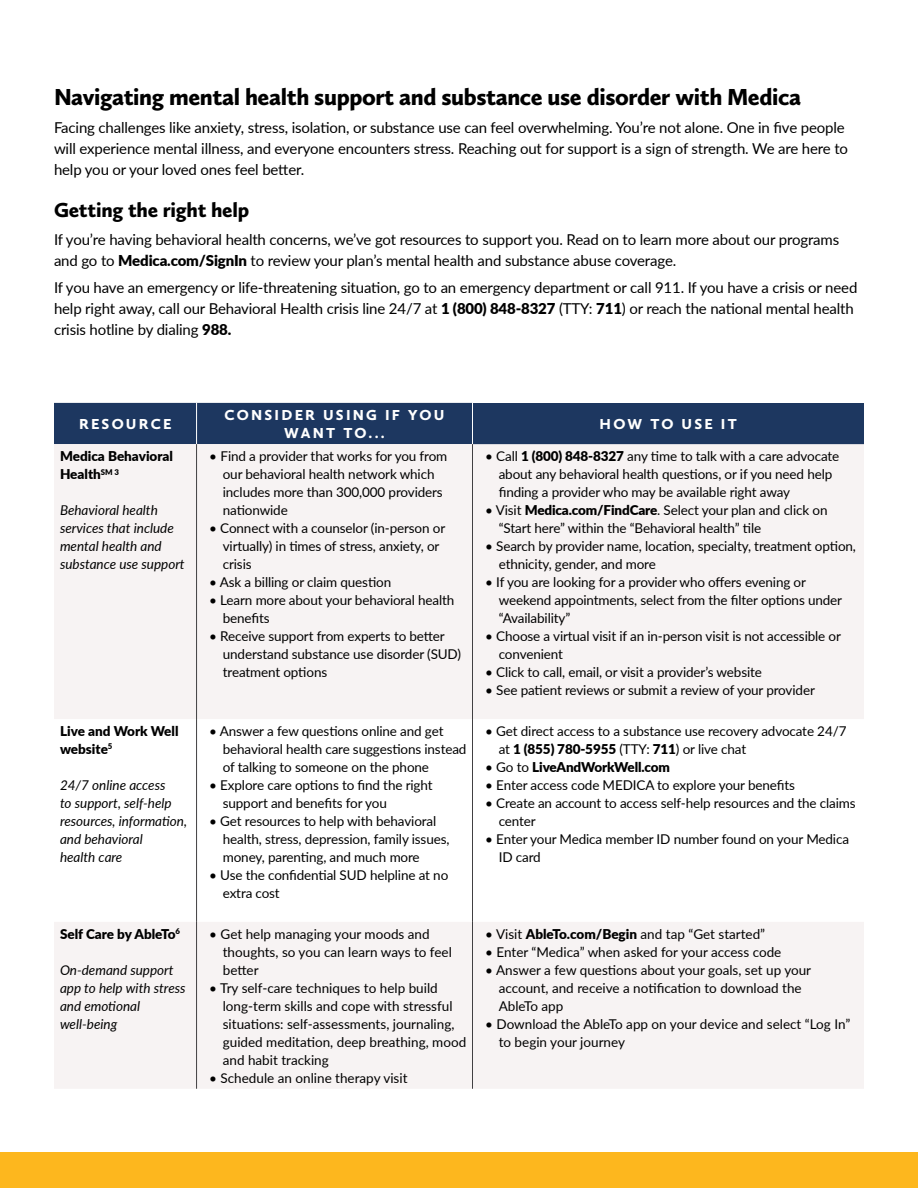
<style>
.page{position:relative;width:918px;height:1188px;background:#fff}
.page>*{position:absolute;margin:0;border:0;box-sizing:border-box;transform-origin:0 0}
.t1{font:900 24px "Calluna Sans";letter-spacing:-.015em;color:#000}
.t2{font:900 21px "Calluna Sans";letter-spacing:-.01em;color:#000}
.t3{font:15px/21px "Lato";letter-spacing:-.01em;color:#000}
.t4{font:900 15px/18px "Calluna Sans";letter-spacing:.15em;color:#fff;text-align:center}
.t5{font:13.5px/18px "Lato";letter-spacing:-.01em;color:#000}
.t6{font:italic 13.5px/18px "Lato";color:#000}
.t7{font:900 13.5px/18px "Lato";color:#000}
.s1{font-weight:900}
.s2{font-weight:400}
</style>
<div class="page">
<div style="left:54px;top:403px;width:418px;height:41px;background:#1d3760"></div>
<div style="left:472px;top:403px;width:392px;height:41px;background:#1d3760"></div>
<svg style="left:54px;top:444px;width:810px;height:644px;fill:#f7f3f3"></svg>
<div style="left:197px;top:922px;width:667px;height:167px;background:#f7f3f3"></div>
<hr style="left:472px;top:403px;width:1px;height:41px;background:#fff">
<hr style="left:472px;top:444px;width:1px;height:275px;background:#414042">
<hr style="left:472px;top:719px;width:1px;height:203px;background:#414042">
<hr style="left:472px;top:922px;width:1px;height:167px;background:#414042">
<hr style="left:196px;top:403px;width:1px;height:41px;background:#fff">
<hr style="left:196px;top:444px;width:1px;height:275px;background:#414042">
<hr style="left:196px;top:719px;width:1px;height:203px;background:#414042">
<hr style="left:196px;top:922px;width:1px;height:167px;background:#414042">
<div style="left:0;top:1153px;width:918px;height:35px;background:#fdb71e"></div>
<h1 class="t1" style="left:54px;top:82px;width:749px">Navigating mental health support and substance use disorder with Medica</h1>
<p class="t3" style="left:54px;top:116px;width:796px">Facing challenges like anxiety, stress, isolation, or substance use can feel overwhelming. You’re not alone. One in five people will experience mental illness, and everyone encounters stress. Reaching out for support is a sign of strength. We are here to help you or your loved ones feel better.</p>
<h2 class="t2" style="left:54px;top:197px;width:197px">Getting the right help</h2>
<p class="t3" style="left:54px;top:228px;width:787px">If you’re having behavioral health concerns, we’ve got resources to support you. Read on to learn more about our programs and go to <span class="s1">Medica.com/SignIn</span> to review your plan’s mental health and substance abuse coverage.</p>
<p class="t3" style="left:54px;top:277px;width:805px">If you have an emergency or life-threatening situation, go to an emergency department or call 911. If you have a crisis or need help right away, call our Behavioral Health crisis line 24/7 at <span class="s1">1 (800) 848-8327</span> (TTY: <span class="s1">711</span>) or reach the national mental health crisis hotline by dialing <span class="s1">988.</span></p>
<p class="t4" style="left:79px;top:415px;width:94px">RESOURCE</p>
<p class="t4" style="left:225px;top:406px;width:221px">CONSIDER USING IF YOU<br>WANT TO...</p>
<p class="t4" style="left:600px;top:415px;width:139px">HOW TO USE IT</p>
<p class="t7" style="left:60px;top:446px;width:115px">Medica Behavioral<br>Health<sup>SM</sup> <sup>3</sup></p>
<p class="t6" style="left:60px;top:501px;width:126px">Behavioral health services that include mental health and substance use support</p>
<p class="t5" style="left:499px;top:446px;width:342px;text-indent:-14px">• Call <span class="s1">1 (800) 848-8327</span> any time to talk with a care advocate about any behavioral health questions, or if you need help finding a provider who may be available right away</p>
<p class="t5" style="left:499px;top:500px;width:330px;text-indent:-14px">• Visit <span class="s1">Medica.com/FindCare</span>. Select your plan and click on “Start here” within the “Behavioral health” tile</p>
<p class="t5" style="left:499px;top:536px;width:359px;text-indent:-14px">• Search by provider name, location, specialty, treatment option, ethnicity, gender, and more</p>
<p class="t5" style="left:499px;top:572px;width:345px;text-indent:-14px">• If you are looking for a provider who offers evening or weekend appointments, select from the filter options under “Availability”</p>
<p class="t5" style="left:499px;top:626px;width:344px;text-indent:-14px">• Choose a virtual visit if an in-person visit is not accessible or convenient</p>
<p class="t5" style="left:485px;top:662px;width:278px">• Click to call, email, or visit a provider’s website</p>
<p class="t5" style="left:485px;top:680px;width:331px">• See patient reviews or submit a review of your provider</p>
<p class="t5" style="left:223px;top:447px;width:226px;text-indent:-14px">• Find a provider that works for you from our behavioral health network which includes more than 300,000 providers nationwide</p>
<p class="t5" style="left:223px;top:519px;width:224px;text-indent:-14px">• Connect with a counselor (in-person or virtually) in times of stress, anxiety, or crisis</p>
<p class="t5" style="left:209px;top:572px;width:183px">• Ask a billing or claim question</p>
<p class="t5" style="left:223px;top:590px;width:233px;text-indent:-14px">• Learn more about your behavioral health benefits</p>
<p class="t5" style="left:223px;top:626px;width:240px;text-indent:-14px">• Receive support from experts to better understand substance use disorder (SUD) treatment options</p>
<p class="t7" style="left:60px;top:721px;width:120px">Live and Work Well website<sup>5</sup></p>
<p class="t6" style="left:60px;top:775px;width:129px">24/7 online access<br>to support, self-help resources, information, and behavioral<br>health care</p>
<p class="t7" style="left:60px;top:924px;width:122px">Self Care by AbleTo<sup>6</sup></p>
<p class="t6" style="left:60px;top:960px;width:127px">On-demand support app to help with stress and emotional well-being</p>
<p class="t5" style="left:223px;top:721px;width:245px;text-indent:-14px">• Answer a few questions online and get behavioral health care suggestions instead of talking to someone on the phone</p>
<p class="t5" style="left:223px;top:775px;width:211px;text-indent:-14px">• Explore care options to find the right support and benefits for you</p>
<p class="t5" style="left:223px;top:811px;width:228px;text-indent:-14px">• Get resources to help with behavioral health, stress, depression, family issues, money, parenting, and much more</p>
<p class="t5" style="left:223px;top:865px;width:227px;text-indent:-14px">• Use the confidential SUD helpline at no extra cost</p>
<p class="t5" style="left:223px;top:924px;width:231px;text-indent:-14px">• Get help managing your moods and thoughts, so you can learn ways to feel better</p>
<p class="t5" style="left:223px;top:978px;width:245px;text-indent:-14px">• Try self-care techniques to help build long-term skills and cope with stressful situations: self-assessments, journaling, guided meditation, deep breathing, mood and habit tracking</p>
<p class="t5" style="left:209px;top:1068px;width:200px">• Schedule an online therapy visit</p>
<p class="t5" style="left:499px;top:721px;width:349px;text-indent:-14px">• Get direct access to a substance use recovery advocate 24/7 at <span class="s1">1 (855) 780-5955</span> (TTY: <span class="s1">711</span>) or live chat</p>
<p class="t7" style="left:485px;top:757px;width:186px"><span class="s2">• Go to</span> LiveAndWorkWell.com</p>
<p class="t5" style="left:485px;top:775px;width:311px">• Enter access code MEDICA to explore your benefits</p>
<p class="t5" style="left:499px;top:793px;width:359px;text-indent:-14px">• Create an account to access self-help resources and the claims center</p>
<p class="t5" style="left:499px;top:829px;width:352px;text-indent:-14px">• Enter your Medica member ID number found on your Medica<br>ID card</p>
<p class="t5" style="left:485px;top:924px;width:282px">• Visit <span class="s1">AbleTo.com/Begin</span> and tap “Get started”</p>
<p class="t5" style="left:485px;top:942px;width:298px">• Enter “Medica” when asked for your access code</p>
<p class="t5" style="left:499px;top:960px;width:314px;text-indent:-13px">• Answer a few questions about your goals, set up your account, and receive a notification to download the<br>AbleTo app</p>
<p class="t5" style="left:499px;top:1014px;width:353px;text-indent:-14px">• Download the AbleTo app on your device and select “Log In” to begin your journey</p>
</div>
